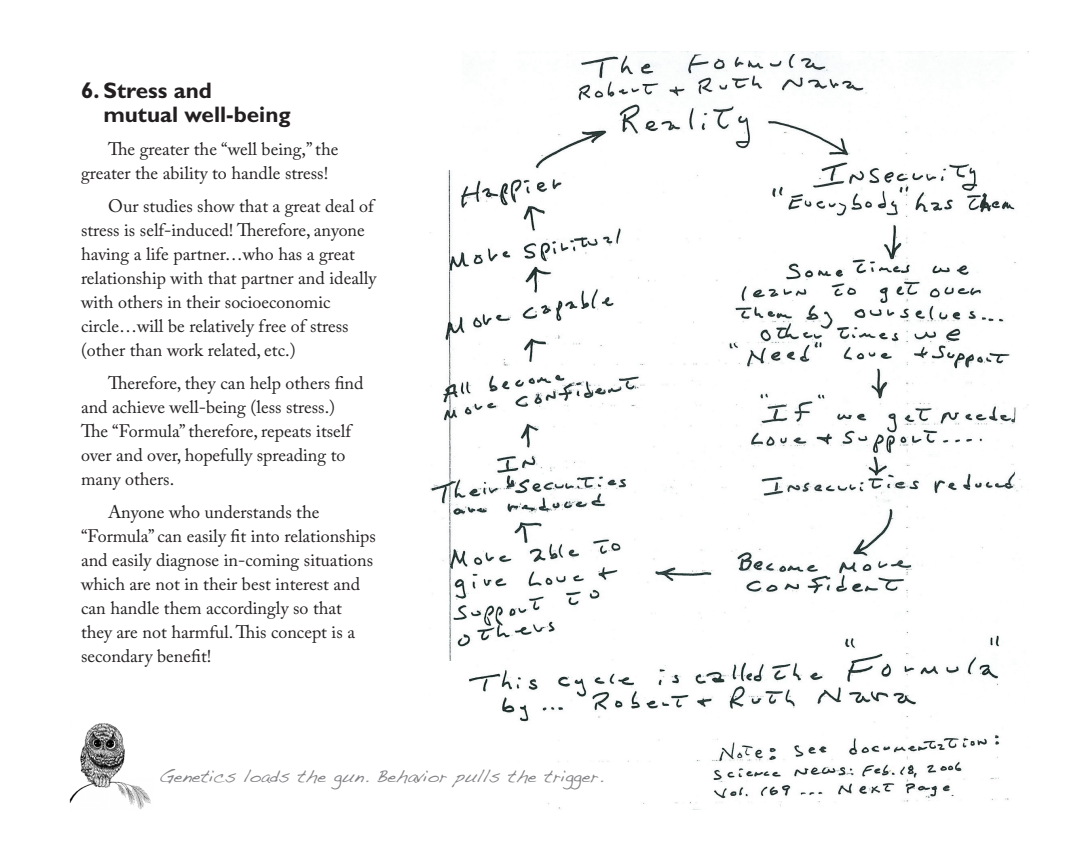
<style>
.page{position:relative;width:1080px;height:864px;background:#fff}
.page>*{position:absolute;margin:0;border:0;box-sizing:border-box;transform-origin:0 0}
.t1{font:700 22.5px/24px "Gill Sans";color:#231f20}
.t2{font:18px/24px "Adobe Caslon Pro";color:#231f20}
.t3{font:18px "Handwriting Dakota";color:#808285}
</style>
<div class="page">
<img style="left:430px;top:51px;width:599px;height:759px">
<div style="left:440px;top:662px;width:22px;height:154px;background:#fff"></div>
<img style="left:69px;top:723px;width:82px;height:86px">
<div style="left:429px;top:45px;width:33px;height:125px;background:#fff"></div>
<p class="t1" style="left:104px;top:78px;width:189px;text-indent:-22px">6. Stress and mutual well-being</p>
<p class="t2" style="left:81px;top:137px;width:259px;text-indent:27px">The greater the “well being,” the greater the ability to handle stress!</p>
<p class="t2" style="left:81px;top:194px;width:297px;text-indent:27px">Our studies show that a great deal of stress is self-induced! Therefore, anyone having a life partner…who has a great relationship with that partner and ideally with others in their socioeconomic circle…will be relatively free of stress (other than work related, etc.)</p>
<p class="t2" style="left:81px;top:371px;width:284px;text-indent:27px">Therefore, they can help others find and achieve well-being (less stress.)<br>The “Formula” therefore, repeats itself over and over, hopefully spreading to many others.</p>
<p class="t2" style="left:81px;top:500px;width:296px;text-indent:27px">Anyone who understands the “Formula” can easily fit into relationships and easily diagnose in-coming situations which are not in their best interest and can handle them accordingly so that they are not harmful. This concept is a secondary benefit!</p>
<p class="t3" style="left:159px;top:765px;width:446px">Genetics loads the gun. Behavior pulls the trigger.</p>
</div>
